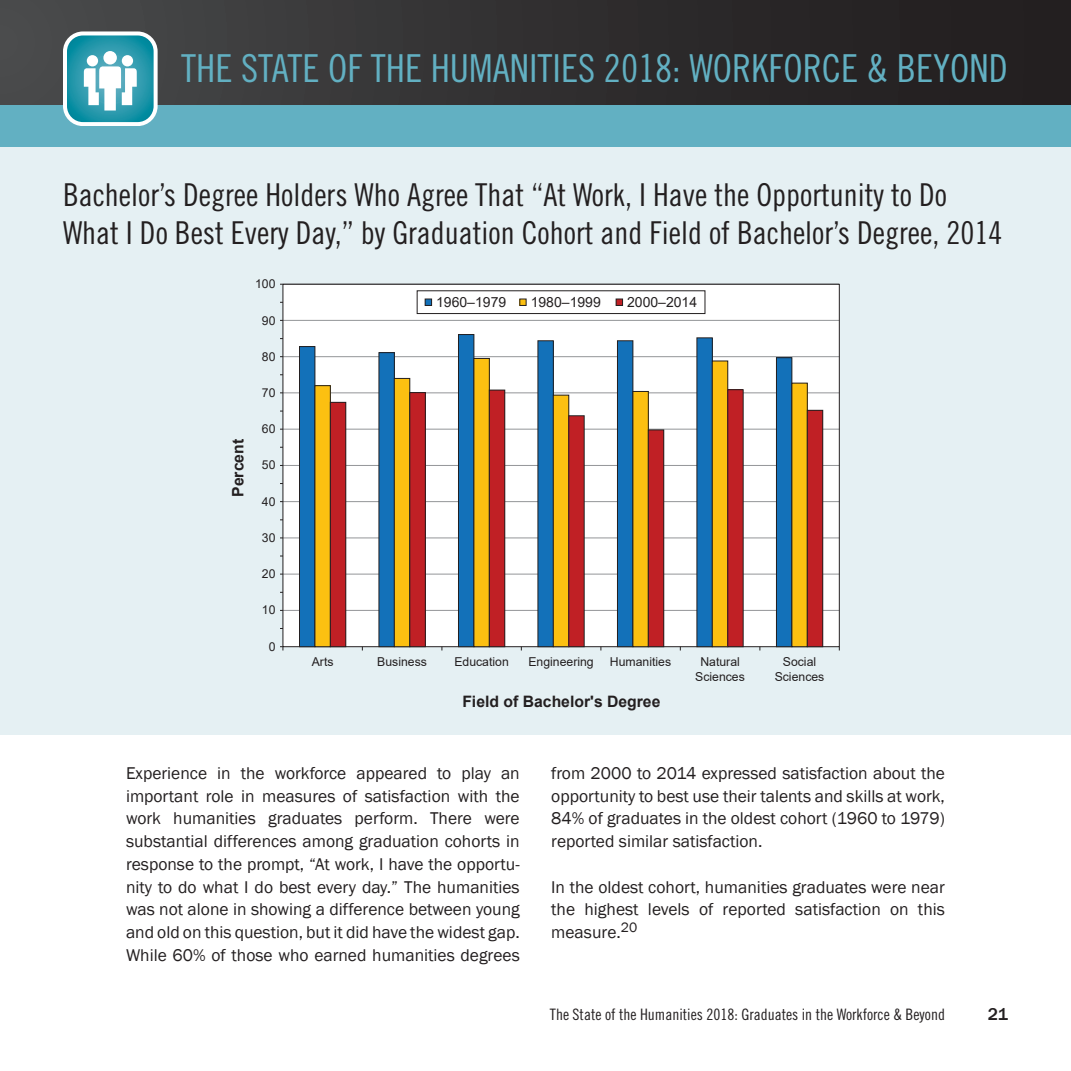
<style>
.page{position:relative;width:1071px;height:1071px;background:#fff}
.page>*{position:absolute;margin:0;border:0;box-sizing:border-box;transform-origin:0 0}
.t1{font:38.5px "Trade Gothic LT Std Cn 18";color:#62b0c2}
.t2{font:31.5px/37.8px "Trade Gothic LT Std Cn 18";color:#231f20}
.Text{font:17.5px/22.8px "Franklin Gothic";color:#231f20;text-align:justify}
.t3{font:500 17.5px "Franklin Gothic";color:#231f20}
.t4{font:15.75px "Trade Gothic LT Std Cn 18";color:#231f20}
.t5{font:700 15.75px "Arial";color:#231f20}
.t6{font:14px "Arial";color:#231f20}
.t7{font:12.25px/14.7px "Arial";color:#231f20;text-align:center}
</style>
<div class="page">
<div style="left:0;top:147px;width:1071px;height:588px;background:#e5f0f3"></div>
<div style="left:283px;top:284px;width:556px;height:363px;background:#fff"></div>
<hr style="left:283px;top:320px;width:556px;height:1px;background:#939598">
<hr style="left:283px;top:356px;width:556px;height:1px;background:#939598">
<hr style="left:283px;top:392px;width:556px;height:1px;background:#939598">
<hr style="left:283px;top:429px;width:556px;height:1px;background:#939598">
<hr style="left:283px;top:465px;width:556px;height:1px;background:#939598">
<hr style="left:283px;top:501px;width:556px;height:1px;background:#939598">
<hr style="left:283px;top:537px;width:556px;height:1px;background:#939598">
<hr style="left:283px;top:574px;width:556px;height:1px;background:#939598">
<hr style="left:283px;top:610px;width:556px;height:1px;background:#939598">
<div style="left:300px;top:347px;width:15px;height:300px;background:#1371b9"></div>
<div style="left:299px;top:346px;width:16px;height:301px;border:1px solid #231f20"></div>
<div style="left:379px;top:353px;width:15px;height:294px;background:#1371b9"></div>
<div style="left:458px;top:335px;width:16px;height:312px;background:#1371b9"></div>
<div style="left:458px;top:334px;width:16px;height:313px;border:1px solid #231f20"></div>
<div style="left:538px;top:341px;width:15px;height:306px;background:#1371b9"></div>
<div style="left:617px;top:341px;width:16px;height:306px;background:#1371b9"></div>
<div style="left:617px;top:340px;width:16px;height:307px;border:1px solid #231f20"></div>
<div style="left:697px;top:338px;width:15px;height:309px;background:#1371b9"></div>
<div style="left:776px;top:358px;width:16px;height:289px;background:#1371b9"></div>
<div style="left:776px;top:357px;width:16px;height:290px;border:1px solid #231f20"></div>
<div style="left:315px;top:386px;width:15px;height:261px;background:#fcc011"></div>
<div style="left:314px;top:385px;width:17px;height:262px;border:1px solid #231f20"></div>
<div style="left:394px;top:378px;width:16px;height:269px;background:#fcc011"></div>
<div style="left:394px;top:378px;width:16px;height:269px;border:1px solid #231f20"></div>
<div style="left:474px;top:358px;width:15px;height:289px;background:#fcc011"></div>
<div style="left:473px;top:358px;width:17px;height:289px;border:1px solid #231f20"></div>
<div style="left:553px;top:395px;width:16px;height:252px;background:#fcc011"></div>
<div style="left:553px;top:395px;width:16px;height:252px;border:1px solid #231f20"></div>
<div style="left:633px;top:391px;width:15px;height:256px;background:#fcc011"></div>
<div style="left:632px;top:391px;width:17px;height:256px;border:1px solid #231f20"></div>
<div style="left:712px;top:361px;width:16px;height:286px;background:#fcc011"></div>
<div style="left:712px;top:361px;width:16px;height:286px;border:1px solid #231f20"></div>
<div style="left:792px;top:383px;width:15px;height:264px;background:#fcc011"></div>
<div style="left:791px;top:383px;width:17px;height:264px;border:1px solid #231f20"></div>
<div style="left:330px;top:402px;width:16px;height:245px;background:#c02025"></div>
<div style="left:330px;top:402px;width:16px;height:245px;border:1px solid #231f20"></div>
<div style="left:410px;top:393px;width:15px;height:254px;background:#c02025"></div>
<div style="left:409px;top:392px;width:17px;height:255px;border:1px solid #231f20"></div>
<div style="left:489px;top:390px;width:16px;height:257px;background:#c02025"></div>
<div style="left:489px;top:390px;width:16px;height:257px;border:1px solid #231f20"></div>
<div style="left:569px;top:416px;width:15px;height:231px;background:#c02025"></div>
<div style="left:568px;top:415px;width:17px;height:232px;border:1px solid #231f20"></div>
<div style="left:648px;top:430px;width:16px;height:217px;background:#c02025"></div>
<div style="left:648px;top:429px;width:16px;height:218px;border:1px solid #231f20"></div>
<div style="left:728px;top:390px;width:15px;height:257px;background:#c02025"></div>
<div style="left:727px;top:389px;width:17px;height:258px;border:1px solid #231f20"></div>
<div style="left:807px;top:410px;width:16px;height:237px;background:#c02025"></div>
<div style="left:807px;top:410px;width:16px;height:237px;border:1px solid #231f20"></div>
<div style="left:417px;top:290px;width:288px;height:24px;border:1px solid #231f20"></div>
<div style="left:425px;top:299px;width:7px;height:6px;background:#1371b9"></div>
<div style="left:425px;top:299px;width:7px;height:7px;border:1px solid #231f20"></div>
<svg style="left:521px;top:301px;width:4px;height:3px"></svg>
<div style="left:519px;top:299px;width:8px;height:7px;border:1px solid #231f20"></div>
<div style="left:616px;top:299px;width:7px;height:6px;background:#c02025"></div>
<div style="left:616px;top:299px;width:7px;height:7px;border:1px solid #231f20"></div>
<div style="left:0;top:105px;width:1071px;height:42px;background:#62b0c2"></div>
<div style="left:0;top:0;width:1071px;height:105px;background:linear-gradient(to right,#484a4b,#1e1a1b)"></div>
<div style="left:63px;top:32px;width:94px;height:94px;background:#fff;border-radius:20px"></div>
<svg style="left:67px;top:35px;width:87px;height:87px"></svg>
<h1 class="t1" style="left:181px;top:46px;width:828px">THE STATE OF THE HUMANITIES 2018: WORKFORCE &amp; BEYOND</h1>
<p class="t2" style="left:63px;top:176px;width:941px">Bachelor’s Degree Holders Who Agree That “At Work, I Have the Opportunity to Do<br>What I Do Best Every Day,” by Graduation Cohort and Field of Bachelor’s Degree, 2014</p>
<p class="t5" style="left:227px;top:497px;width:59px;rotate:-90deg">Percent</p>
<p class="t7" style="left:255px;top:277px;width:22px">100</p>
<p class="t7" style="left:262px;top:313px;width:15px">90</p>
<p class="t7" style="left:262px;top:349px;width:15px">80</p>
<p class="t7" style="left:262px;top:385px;width:15px">70</p>
<p class="t7" style="left:262px;top:422px;width:15px">60</p>
<p class="t7" style="left:262px;top:458px;width:15px">50</p>
<p class="t7" style="left:262px;top:494px;width:15px">40</p>
<p class="t7" style="left:262px;top:530px;width:15px">30</p>
<p class="t7" style="left:262px;top:567px;width:15px">20</p>
<p class="t7" style="left:262px;top:603px;width:15px">10</p>
<p class="t7" style="left:269px;top:639px;width:8px">0</p>
<p class="t6" style="left:436px;top:292px;width:72px">1960–1979</p>
<p class="t6" style="left:531px;top:292px;width:72px">1980–1999</p>
<p class="t6" style="left:627px;top:292px;width:72px">2000–2014</p>
<p class="t7" style="left:312px;top:654px;width:23px">Arts</p>
<p class="t7" style="left:377px;top:654px;width:51px">Business</p>
<p class="t7" style="left:454px;top:654px;width:56px">Education</p>
<p class="t7" style="left:528px;top:654px;width:67px">Engineering</p>
<p class="t7" style="left:610px;top:654px;width:63px">Humanities</p>
<p class="t7" style="left:695px;top:654px;width:51px">Natural<br>Sciences</p>
<p class="t7" style="left:775px;top:654px;width:51px">Social<br>Sciences</p>
<p class="t5" style="left:462px;top:691px;width:200px">Field of Bachelor's Degree</p>
<p class="Text" style="left:126px;top:762px;width:395px">Experience in the workforce appeared to play an important role in measures of satisfaction with the work humanities graduates perform. There were substantial differences among graduation cohorts in response to the prompt, “At work, I have the opportu&shy;nity to do what I do best every day.” The humanities was not alone in showing a difference between young and old on this question, but it did have the widest gap.<br>While 60% of those who earned humanities degrees</p>
<p class="Text" style="left:551px;top:762px;width:395px">from 2000 to 2014 expressed satisfaction about the opportunity to best use their talents and skills at work, 84% of graduates in the oldest cohort (1960 to 1979) reported similar satisfaction.</p>
<p class="Text" style="left:551px;top:876px;width:395px">In the oldest cohort, humanities graduates were near the highest levels of reported satisfaction on this measure.<sup>20</sup></p>
<p class="t4" style="left:550px;top:1005px;width:397px">The State of the Humanities 2018: Graduates in the Workforce &amp; Beyond</p>
<p class="t3" style="left:988px;top:1004px;width:22px">21</p>
</div>
